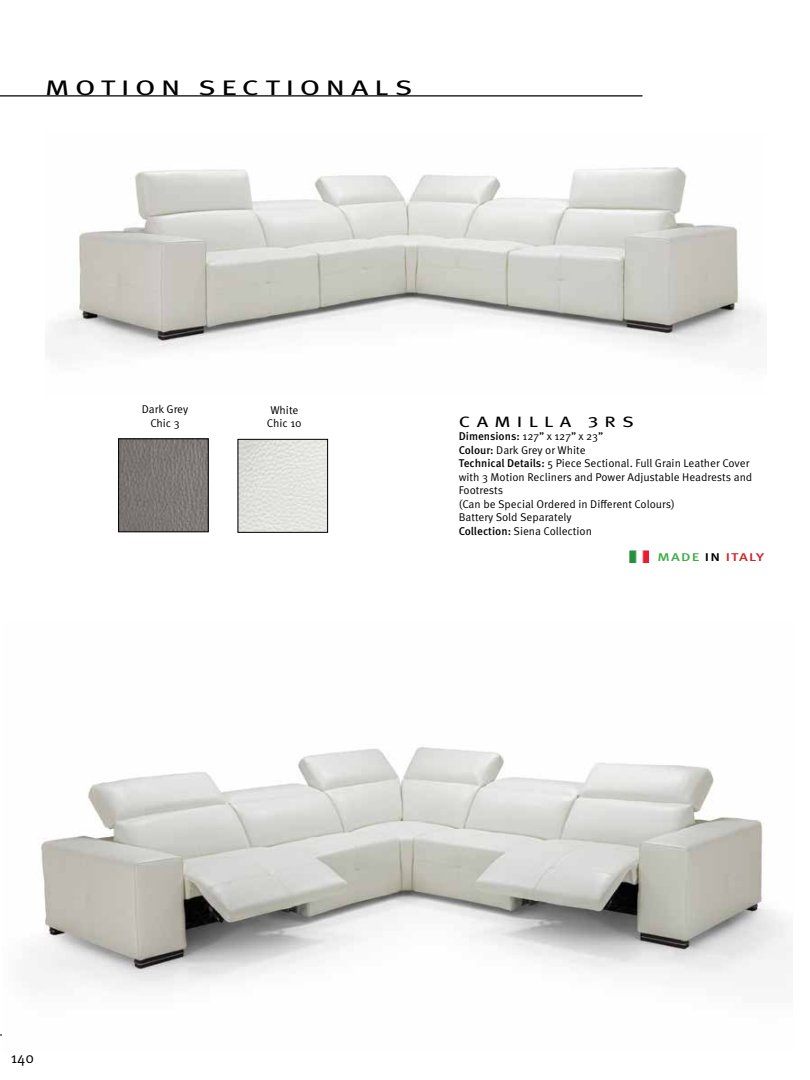
<style>
.page{position:relative;width:810px;height:1080px;background:#fff}
.page>*{position:absolute;margin:0;border:0;box-sizing:border-box;transform-origin:0 0}
.t1{font:21px "Meta OT";letter-spacing:.19em;color:#000;scale:1.43 1}
.t2{font:15px "Meta OT";letter-spacing:.31em;color:#000;scale:1.33 1}
.t3{font:15px "Meta OT Norm";color:#000}
.t4{font:11.25px/13.5px "Meta OT Norm";color:#000}
.t5{font:500 11.25px "Meta OT";letter-spacing:.08em;color:#d2232a;scale:1.33 1}
.s1{font-family:"Meta OT";font-weight:500}
.s2{color:#41ad49}
.s3{color:#000}
</style>
<div class="page">
<hr style="left:0;top:95px;width:642px;height:2px;background:#000">
<hr style="left:0;top:1035px;width:45px;height:1px;background:#000">
<img style="left:50px;top:167px;width:714px;height:189px">
<img style="left:630px;top:550px;width:19px;height:13px">
<img style="left:2px;top:747px;width:790px;height:289px">
<img style="left:120px;top:441px;width:86px;height:89px">
<div style="left:118px;top:439px;width:90px;height:93px;border:1px solid #000"></div>
<img style="left:240px;top:441px;width:86px;height:89px">
<div style="left:238px;top:439px;width:90px;height:93px;border:1px solid #000"></div>
<h1 class="t1" style="left:45px;top:74px;width:258px">MOTION SECTIONALS</h1>
<p class="t4" style="left:142px;top:403px;width:48px;text-align:center">Dark Grey<br>Chic 3</p>
<p class="t4" style="left:267px;top:403px;width:36px">White<br>Chic 10</p>
<h2 class="t2" style="left:459px;top:412px;width:133px">CAMILLA 3RS</h2>
<p class="t4" style="left:459px;top:430px;width:295px"><span class="s1">Dimensions:</span> 127” x 127” x 23”<br><span class="s1">Colour:</span> Dark Grey or White<br><span class="s1">Technical Details:</span> 5 Piece Sectional. Full Grain Leather Cover with 3 Motion Recliners and Power Adjustable Headrests and Footrests<br>(Can be Special Ordered in Different Colours)<br>Battery Sold Separately<br><span class="s1">Collection:</span> Siena Collection</p>
<p class="t5" style="left:658px;top:550px;width:81px"><span class="s2">MADE</span> <span class="s3">IN</span> ITALY</p>
<h2 class="t3" style="left:11px;top:1049px;width:25px">140</h2>
</div>
